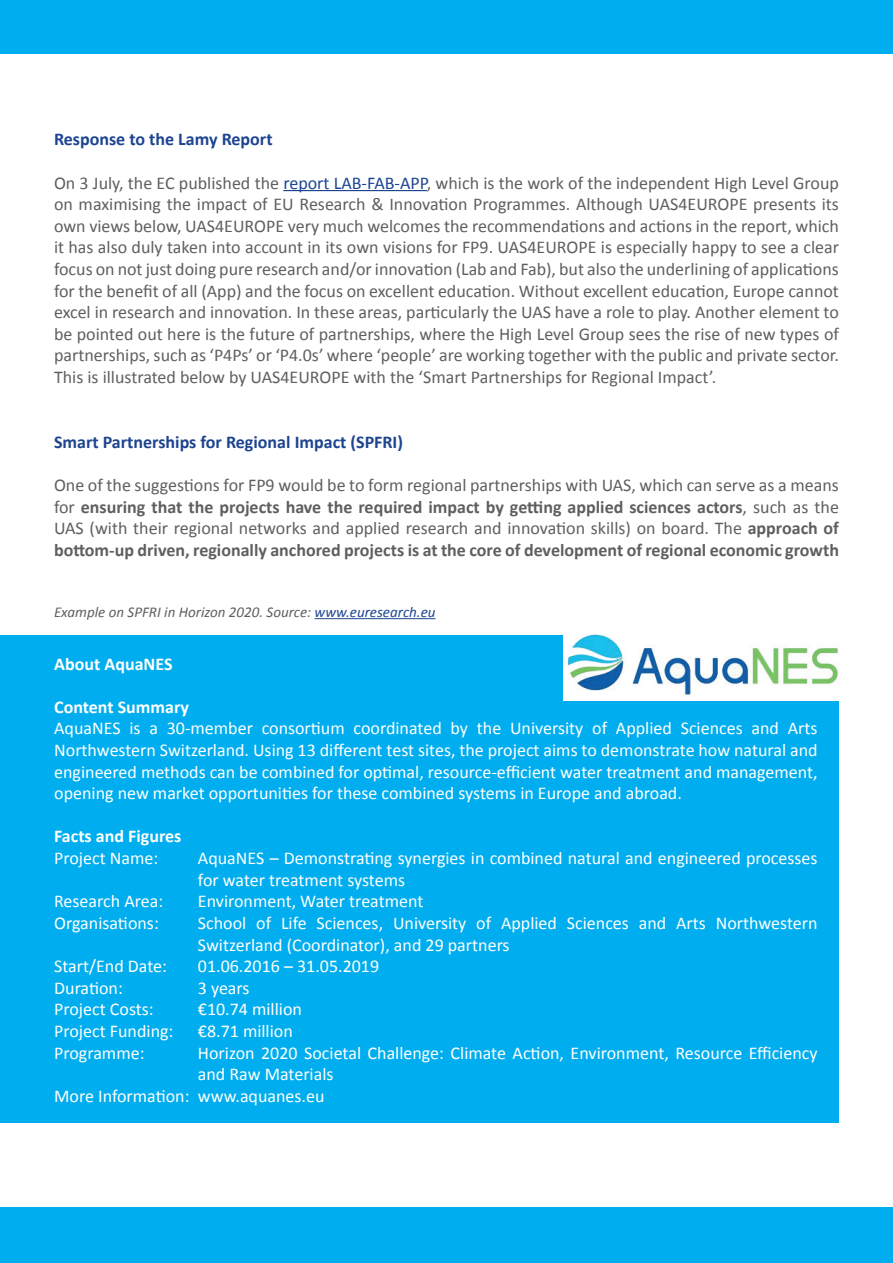
<style>
.page{position:relative;width:893px;height:1263px;background:#fff}
.page>*{position:absolute;margin:0;border:0;box-sizing:border-box;transform-origin:0 0}
.t1{font:18px/21.6px "Calibri";color:#5f5f62;text-align:justify}
.t2{font:18px/21.6px "Calibri";color:#fff}
.t3{font:700 18px "Calibri";color:#1d4490}
.t4{font:700 18px "Calibri";color:#fff}
.t5{font:italic 15px "Calibri";color:#5f5f62}
.s1{color:#1d4490}
.s2{font-weight:700}
</style>
<div class="page">
<div style="left:0;top:0;width:893px;height:54px;background:#00aeef"></div>
<div style="left:0;top:1208px;width:893px;height:55px;background:#00aeef"></div>
<hr style="left:283px;top:190px;width:144px;height:1px;background:#1d4490">
<hr style="left:315px;top:618px;width:121px;height:1px;background:#1d4490">
<div style="left:0;top:634px;width:839px;height:488px;background:#00aeef"></div>
<img style="left:564px;top:634px;width:275px;height:66px">
<p class="t3" style="left:54px;top:128px;width:220px">Response to the Lamy Report</p>
<p class="t1" style="left:54px;top:172px;width:786px">On 3 July, the EC published the <span class="s1">report LAB-FAB-APP</span>, which is the work of the independent High Level Group on maximising the impact of EU Research &amp; Innovation Programmes. Although UAS4EUROPE presents its own views below, UAS4EUROPE very much welcomes the recommendations and actions in the report, which it has also duly taken into account in its own visions for FP9. UAS4EUROPE is especially happy to see a clear focus on not just doing pure research and/or innovation (Lab and Fab), but also the underlining of applications for the benefit of all (App) and the focus on excellent education. Without excellent education, Europe cannot excel in research and innovation. In these areas, particularly the UAS have a role to play. Another element to be pointed out here is the future of partnerships, where the High Level Group sees the rise of new types of partnerships, such as ‘P4Ps’ or ‘P4.0s’ where ‘people’ are working together with the public and private sector.<br>This is illustrated below by UAS4EUROPE with the ‘Smart Partnerships for Regional Impact’.</p>
<p class="t3" style="left:54px;top:430px;width:351px">Smart Partnerships for Regional Impact (SPFRI)</p>
<p class="t1" style="left:54px;top:474px;width:786px">One of the suggestions for FP9 would be to form regional partnerships with UAS, which can serve as a means for <span class="s2">ensuring that the projects have the required impact by getting applied sciences actors</span>, such as the UAS (with their regional networks and applied research and innovation skills) on board. The <span class="s2">approach of bottom-up driven, regionally anchored projects is at the core of development of regional economic growth</span></p>
<p class="t5" style="left:54px;top:602px;width:383px">Example on SPFRI in Horizon 2020. Source: <span class="s1">www.euresearch.eu</span></p>
<p class="t4" style="left:54px;top:652px;width:120px">About AquaNES</p>
<p class="t4" style="left:54px;top:695px;width:136px">Content Summary</p>
<p class="t2" style="left:54px;top:718px;width:765px;text-align:justify">AquaNES is a 30-member consortium coordinated by the University of Applied Sciences and Arts Northwestern Switzerland. Using 13 different test sites, the project aims to demonstrate how natural and engineered methods can be combined for optimal, resource-efficient water treatment and management, opening new market opportunities for these combined systems in Europe and abroad.</p>
<p class="t4" style="left:54px;top:825px;width:129px">Facts and Figures</p>
<p class="t2" style="left:54px;top:847px;width:106px">Project Name:</p>
<p class="t2" style="left:198px;top:847px;width:621px">AquaNES – Demonstrating synergies in combined natural and engineered processes for water treatment systems</p>
<p class="t2" style="left:54px;top:890px;width:111px">Research Area:</p>
<p class="t2" style="left:198px;top:890px;width:227px">Environment, Water treatment</p>
<p class="t2" style="left:54px;top:912px;width:106px">Organisations:</p>
<p class="t2" style="left:198px;top:912px;width:621px">School of Life Sciences, University of Applied Sciences and Arts Northwestern<br>Switzerland (Coordinator), and 29 partners</p>
<p class="t2" style="left:54px;top:955px;width:114px">Start/End Date:</p>
<p class="t2" style="left:198px;top:955px;width:183px">01.06.2016 – 31.05.2019</p>
<p class="t2" style="left:54px;top:977px;width:70px">Duration:</p>
<p class="t2" style="left:198px;top:977px;width:53px">3 years</p>
<p class="t2" style="left:54px;top:998px;width:101px">Project Costs:</p>
<p class="t2" style="left:198px;top:998px;width:106px">€10.74 million</p>
<p class="t2" style="left:54px;top:1020px;width:121px">Project Funding:</p>
<p class="t2" style="left:198px;top:1020px;width:96px">€8.71 million</p>
<p class="t2" style="left:54px;top:1042px;width:92px">Programme:</p>
<p class="t2" style="left:198px;top:1042px;width:621px">Horizon 2020 Societal Challenge: Climate Action, Environment, Resource Efficiency</p>
<p class="t2" style="left:198px;top:1063px;width:137px">and Raw Materials</p>
<p class="t2" style="left:54px;top:1085px;width:272px">More Information: www.aquanes.eu</p>
</div>
